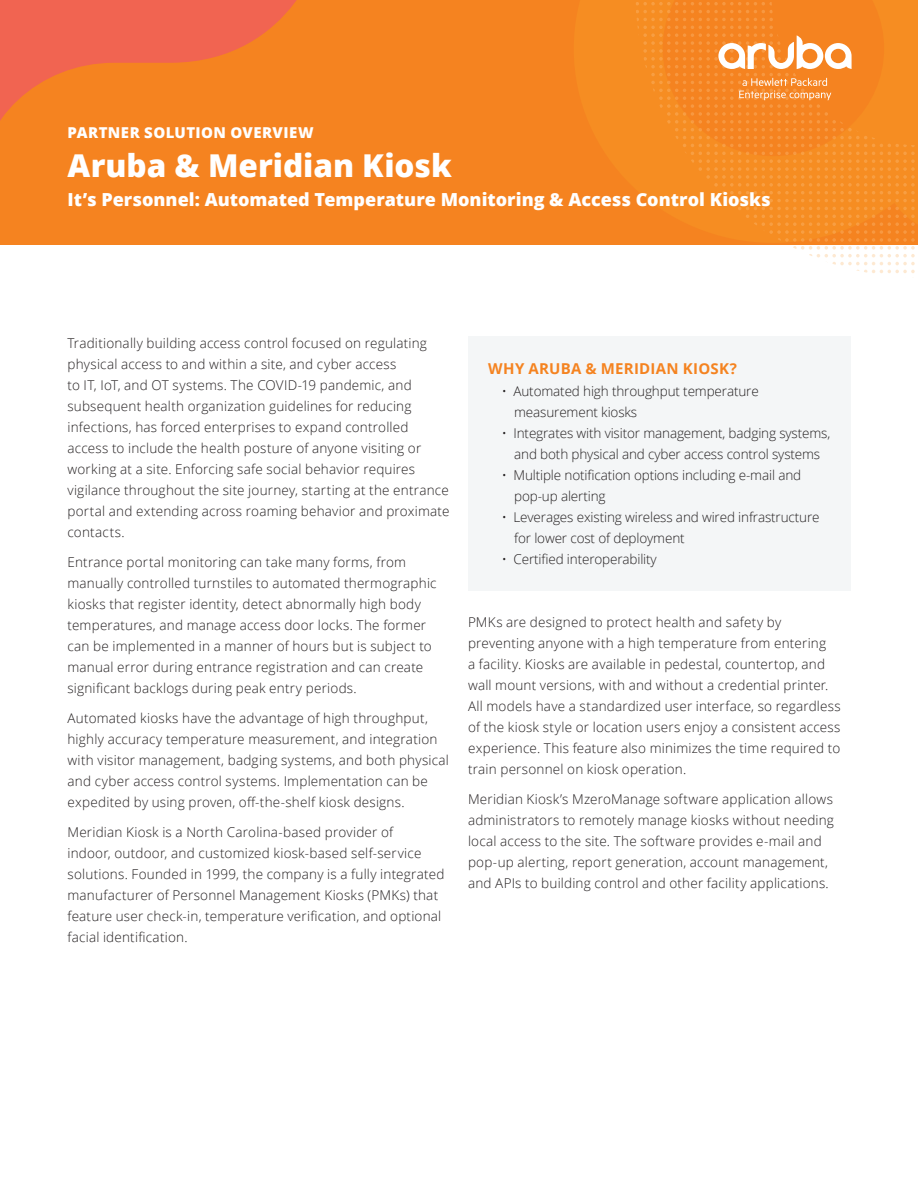
<style>
.page{position:relative;width:918px;height:1188px;background:#fff}
.page>*{position:absolute;margin:0;border:0;box-sizing:border-box;transform-origin:0 0}
.t1{font:800 31.5px "Open Sans";color:#fff}
.t2{font:800 18px "Open Sans";color:#fff}
.t3{font:800 15px "Open Sans";letter-spacing:.025em;color:#fff}
.t4{font:700 15px "Open Sans";letter-spacing:.02em;color:#f58320}
.t5{font:300 13.5px/21px "Open Sans";letter-spacing:.015em;color:#231f20}
.t6{font:300 13.5px/21px "Open Sans";letter-spacing:-.01em;color:#231f20}
</style>
<div class="page">
<div style="left:0;top:0;width:918px;height:244px;background:#f58320"></div>
<svg style="left:0;top:0;width:297px;height:121px"></svg>
<svg style="left:636px;top:2px;width:279px;height:271px"></svg>
<div style="left:468px;top:336px;width:382px;height:255px;background:#f4f6f7"></div>
<p class="t3" style="left:67px;top:121px;width:248px">PARTNER SOLUTION OVERVIEW</p>
<h1 class="t1" style="left:68px;top:141px;width:386px">Aruba &amp; Meridian Kiosk</h1>
<h2 class="t2" style="left:68px;top:186px;width:705px">It’s Personnel: Automated Temperature Monitoring &amp; Access Control Kiosks</h2>
<p class="t5" style="left:68px;top:332px;width:383px">Traditionally building access control focused on regulating physical access to and within a site, and cyber access<br>to IT, IoT, and OT systems. The COVID-19 pandemic, and subsequent health organization guidelines for reducing infections, has forced enterprises to expand controlled access to include the health posture of anyone visiting or working at a site. Enforcing safe social behavior requires vigilance throughout the site journey, starting at the entrance portal and extending across roaming behavior and proximate contacts.</p>
<p class="t5" style="left:68px;top:551px;width:371px">Entrance portal monitoring can take many forms, from manually controlled turnstiles to automated thermographic kiosks that register identity, detect abnormally high body temperatures, and manage access door locks. The former can be implemented in a manner of hours but is subject to manual error during entrance registration and can create significant backlogs during peak entry periods.</p>
<p class="t5" style="left:68px;top:707px;width:383px">Automated kiosks have the advantage of high throughput, highly accuracy temperature measurement, and integration with visitor management, badging systems, and both physical and cyber access control systems. Implementation can be expedited by using proven, off-the-shelf kiosk designs.</p>
<p class="t5" style="left:68px;top:821px;width:378px">Meridian Kiosk is a North Carolina-based provider of<br>indoor, outdoor, and customized kiosk-based self-service solutions. Founded in 1999, the company is a fully integrated manufacturer of Personnel Management Kiosks (PMKs) that feature user check-in, temperature verification, and optional facial identification.</p>
<p class="t4" style="left:488px;top:358px;width:250px">WHY ARUBA &amp; MERIDIAN KIOSK?</p>
<p class="t6" style="left:514px;top:380px;width:246px;text-indent:-12px">• Automated high throughput temperature measurement kiosks</p>
<p class="t6" style="left:502px;top:422px;width:330px;text-align:center">• Integrates with visitor management, badging systems, and both physical and cyber access control systems</p>
<p class="t6" style="left:514px;top:464px;width:289px;text-indent:-12px">• Multiple notification options including e-mail and pop-up alerting</p>
<p class="t6" style="left:514px;top:506px;width:307px;text-indent:-12px">• Leverages existing wireless and wired infrastructure for lower cost of deployment</p>
<p class="t6" style="left:502px;top:548px;width:156px">• Certified interoperability</p>
<p class="t5" style="left:468px;top:611px;width:374px">PMKs are designed to protect health and safety by preventing anyone with a high temperature from entering<br>a facility. Kiosks are available in pedestal, countertop, and wall mount versions, with and without a credential printer.<br>All models have a standardized user interface, so regardless of the kiosk style or location users enjoy a consistent access experience. This feature also minimizes the time required to train personnel on kiosk operation.</p>
<p class="t5" style="left:468px;top:788px;width:367px">Meridian Kiosk’s MzeroManage software application allows administrators to remotely manage kiosks without needing local access to the site. The software provides e-mail and pop-up alerting, report generation, account management, and APIs to building control and other facility applications.</p>
</div>
